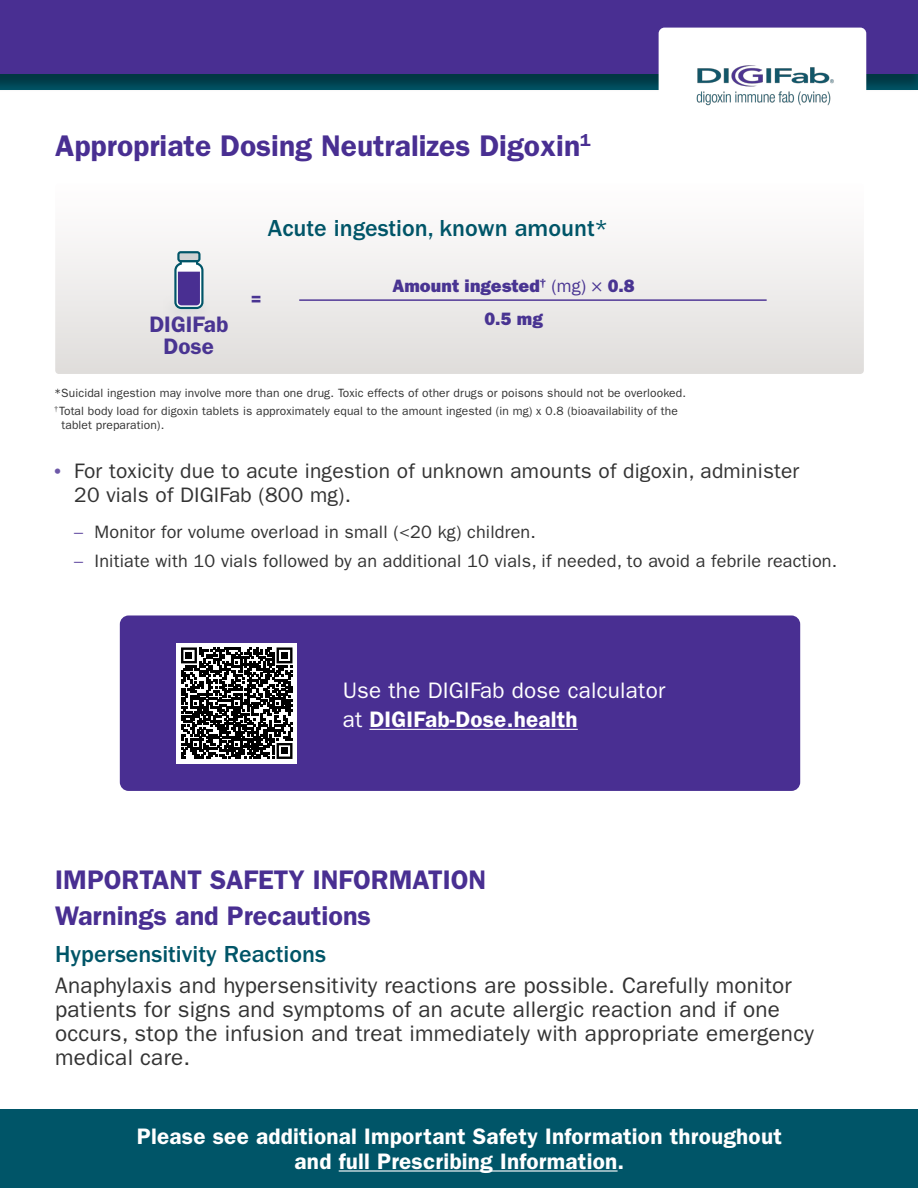
<style>
.page{position:relative;width:918px;height:1188px;background:#fff}
.page>*{position:absolute;margin:0;border:0;box-sizing:border-box;transform-origin:0 0}
.t1{font:600 30px "ITC Franklin Gothic Std";color:#492f92}
.t2{font:600 27px/36px "ITC Franklin Gothic Std";color:#492f92}
.t3{font:500 24px "ITC Franklin Gothic Std";color:#005568}
.t4{font:22.5px/24px "ITC Franklin Gothic Std";letter-spacing:.01em;color:#333}
.t5{font:600 22.5px/24.3px "ITC Franklin Gothic Std";letter-spacing:.01em;color:#fff;text-align:center}
.t6{font:22.5px/28.7px "ITC Franklin Gothic Std";letter-spacing:.01em;color:#fff}
.t7{font:600 22.5px "ITC Franklin Gothic Std";color:#493492}
.t8{font:21px/24px "ITC Franklin Gothic Std";letter-spacing:.01em;color:#333}
.t9{font:18px "ITC Franklin Gothic Std";letter-spacing:.01em;color:#333}
.t10{font:18px "ITC Franklin Gothic Std Hvy";color:#493492}
.t11{font:16.95px "ITC Franklin Gothic Std Hvy";color:#493492}
.t12{font:12px/18px "ITC Franklin Gothic Std";letter-spacing:.01em;color:#333}
.s1{font-family:"ITC Franklin Gothic Std"}
.s2{font-family:"Asap";color:#6d58a8}
.s3{color:#6d58a8}
.s4{font-weight:600}
</style>
<div class="page">
<div style="left:0;top:1110px;width:918px;height:78px;background:#005568"></div>
<div style="left:0;top:2px;width:918px;height:91px;background:#000;opacity:.35"></div>
<div style="left:0;top:0;width:918px;height:74px;background:#492f92"></div>
<svg style="left:55px;top:243px;width:809px;height:131px"></svg>
<div style="left:120px;top:615px;width:680px;height:176px;background:#492f92;border-radius:9px"></div>
<hr style="left:299px;top:299px;width:468px;height:2px;background:#492f92">
<img style="left:163px;top:268px;width:47px;height:52px">
<svg style="left:174px;top:251px;width:30px;height:58px"></svg>
<div style="left:659px;top:28px;width:207px;height:65px;background:#fff"></div>
<img style="left:686px;top:53px;width:156px;height:53px">
<hr style="left:339px;top:1170px;width:279px;height:2px;background:#fff">
<hr style="left:369px;top:729px;width:209px;height:1px;background:#fff">
<div style="left:176px;top:643px;width:121px;height:120px;background:#fff"></div>
<svg style="left:181px;top:647px;width:111px;height:112px"></svg>
<div style="left:281px;top:652px;width:7px;height:7px;background:#000"></div>
<div style="left:186px;top:652px;width:6px;height:7px;background:#000"></div>
<div style="left:281px;top:748px;width:7px;height:6px;background:#000"></div>
<h1 class="t1" style="left:55px;top:128px;width:537px">Appropriate Dosing Neutralizes Digoxin<sup>1</sup></h1>
<h3 class="t3" style="left:268px;top:215px;width:341px">Acute ingestion, known amount*</h3>
<h3 class="t10" style="left:393px;top:275px;width:244px">Amount ingested<sup>†</sup> <span class="s1">(mg) ×</span> 0.8</h3>
<h3 class="t11" style="left:251px;top:288px;width:12px">=</h3>
<h3 class="t7" style="left:149px;top:311px;width:80px">DIGIFab</h3>
<h3 class="t10" style="left:484px;top:309px;width:60px">0.5 mg</h3>
<h3 class="t7" style="left:164px;top:333px;width:52px">Dose</h3>
<p class="t12" style="left:54px;top:384px;width:634px">*Suicidal ingestion may involve more than one drug. Toxic effects of other drugs or poisons should not be overlooked. <sup>†</sup> Total body load for digoxin tablets is approximately equal to the amount ingested (in mg) x 0.8 (bioavailability of the</p>
<p class="t12" style="left:61px;top:416px;width:104px">tablet preparation).</p>
<h3 class="t8" style="left:74px;top:459px;width:727px;text-indent:-20px"><span class="s2">•</span> For toxicity due to acute ingestion of unknown amounts of digoxin, administer<br>20 vials of DIGIFab (800 mg).</h3>
<h3 class="t9" style="left:74px;top:522px;width:463px"><span class="s3">–</span> Monitor for volume overload in small (&lt;20 kg) children.</h3>
<h3 class="t9" style="left:74px;top:551px;width:765px"><span class="s3">–</span> Initiate with 10 vials followed by an additional 10 vials, if needed, to avoid a febrile reaction.</h3>
<h3 class="t6" style="left:343px;top:677px;width:324px">Use the DIGIFab dose calculator at <span class="s4">DIGIFab-Dose.health</span></h3>
<h2 class="t2" style="left:55px;top:862px;width:433px">IMPORTANT SAFETY INFORMATION<br>Warnings and Precautions</h2>
<h3 class="t3" style="left:55px;top:941px;width:272px">Hypersensitivity Reactions</h3>
<p class="t4" style="left:55px;top:973px;width:760px">Anaphylaxis and hypersensitivity reactions are possible. Carefully monitor patients for signs and symptoms of an acute allergic reaction and if one occurs, stop the infusion and treat immediately with appropriate emergency medical care.</p>
<h3 class="t5" style="left:137px;top:1125px;width:646px">Please see additional Important Safety Information throughout and full Prescribing Information.</h3>
</div>
